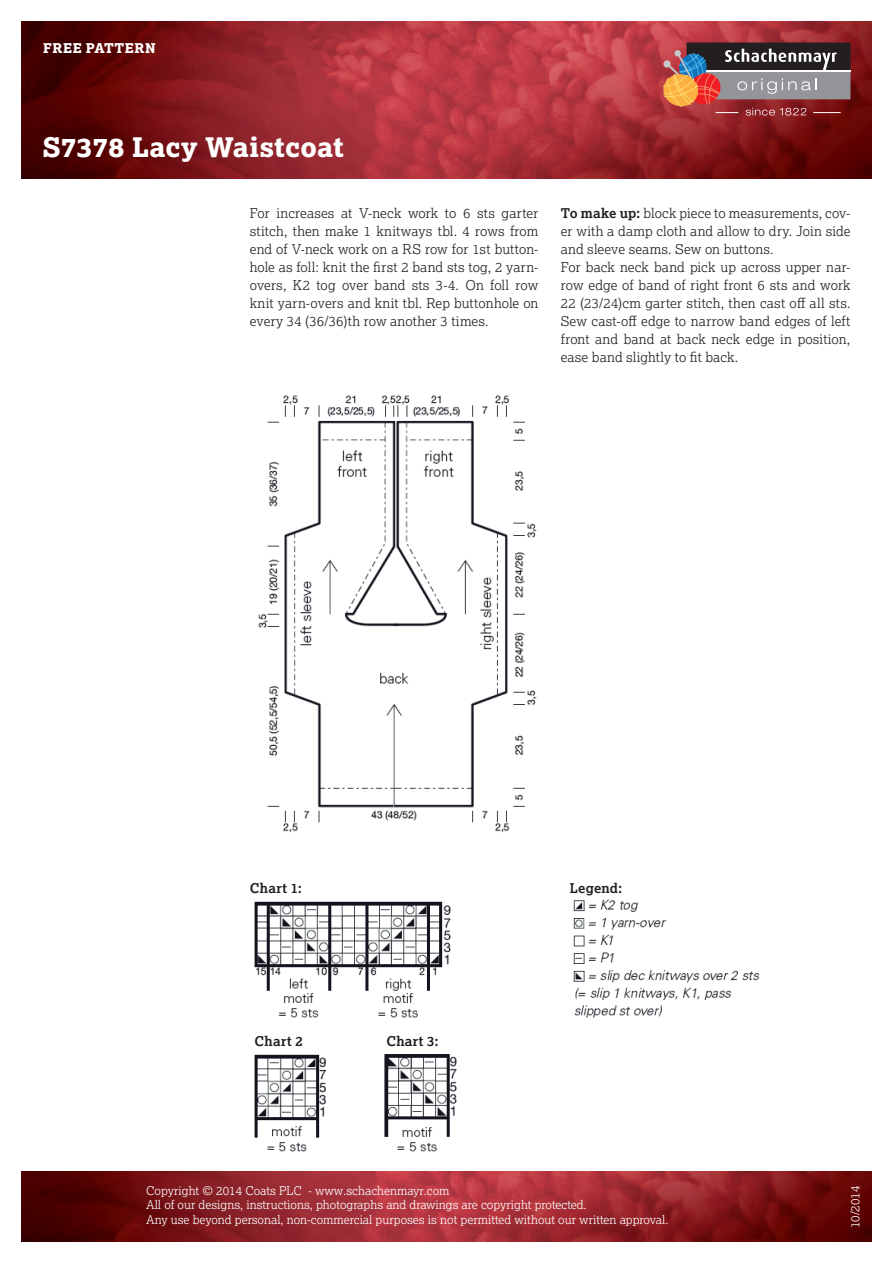
<style>
.page{position:relative;width:893px;height:1263px;background:#fff}
.page>*{position:absolute;margin:0;border:0;box-sizing:border-box;transform-origin:0 0}
.t1{font:800 27px "Lexia";letter-spacing:.01em;color:#fff}
.t2{font:300 13.5px/18px "Lexia";letter-spacing:.01em;color:#231f20;text-align:justify}
.t3{font:700 13.5px "Lexia";letter-spacing:.02em;color:#231f20}
.t4{font:800 13.5px "Lexia";letter-spacing:.04em;color:#fff}
.t5{font:300 12px/14.4px "Lexia";color:#fff}
.s1{font-weight:700}
</style>
<div class="page">
<img style="left:21px;top:21px;width:851px;height:158px">
<img style="left:21px;top:1172px;width:851px;height:70px">
<div style="left:686px;top:43px;width:164px;height:27px;background:#231f20"></div>
<div style="left:686px;top:72px;width:164px;height:27px;background:#939598"></div>
<hr style="left:686px;top:70px;width:164px;height:2px;background:#fff">
<svg style="left:662px;top:49px;width:179px;height:67px"></svg>
<img style="left:258px;top:395px;width:279px;height:438px">
<img style="left:254px;top:901px;width:197px;height:117px">
<img style="left:573px;top:899px;width:187px;height:119px">
<img style="left:254px;top:1054px;width:203px;height:98px">
<p class="t4" style="left:43px;top:39px;width:114px">FREE PATTERN</p>
<h1 class="t1" style="left:43px;top:130px;width:303px">S7378 Lacy Waistcoat</h1>
<p class="t2" style="left:250px;top:204px;width:290px">For increases at V-neck work to 6 sts garter stitch, then make 1 knitways tbl. 4 rows from end of V-neck work on a RS row for 1st button&shy;hole as foll: knit the first 2 band sts tog, 2 yarn&shy;overs, K2 tog over band sts 3-4. On foll row knit yarn-overs and knit tbl. Rep buttonhole on every 34 (36/36)th row another 3 times.</p>
<p class="t2" style="left:561px;top:204px;width:291px;text-align:left"><span class="s1">To make up:</span> block piece to measurements, cov&shy;er with a damp cloth and allow to dry. Join side and sleeve seams. Sew on buttons.<br>For back neck band pick up across upper nar&shy;row edge of band of right front 6 sts and work 22 (23/24)cm garter stitch, then cast off all sts.<br>Sew cast-off edge to narrow band edges of left front and band at back neck edge in position, ease band slightly to fit back.</p>
<p class="t3" style="left:250px;top:879px;width:54px">Chart 1:</p>
<p class="t3" style="left:570px;top:879px;width:54px">Legend:</p>
<p class="t3" style="left:255px;top:1032px;width:50px">Chart 2</p>
<p class="t3" style="left:386px;top:1032px;width:54px">Chart 3:</p>
<p class="t5" style="left:146px;top:1183px;width:524px">Copyright © 2014 Coats PLC - www.schachenmayr.com<br>All of our designs, instructions, photographs and drawings are copyright protected.<br>Any use beyond personal, non-commercial purposes is not permitted without our written approval.</p>
<p class="t5" style="left:848px;top:1228px;width:44px;rotate:-90deg">10/2014</p>
</div>
